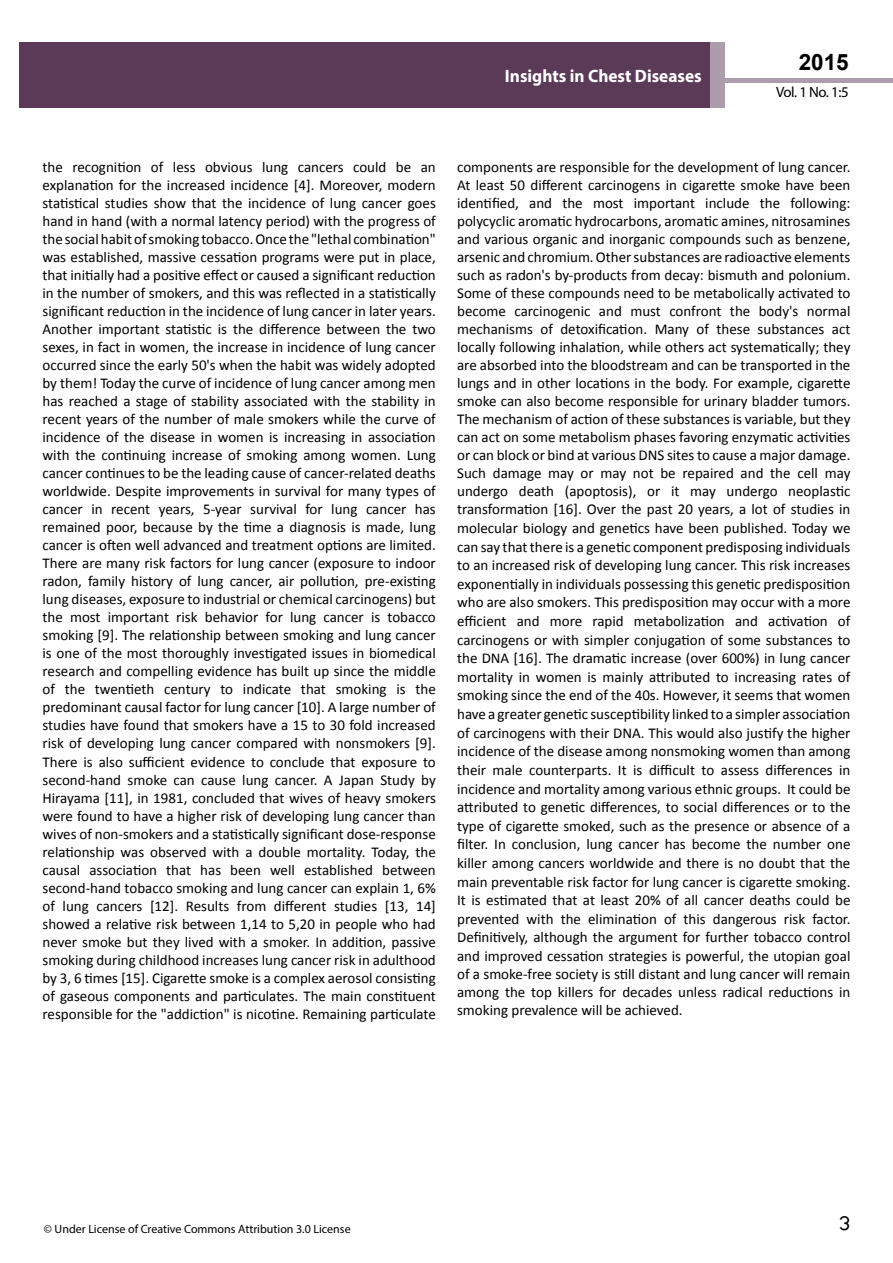
<style>
.page{position:relative;width:893px;height:1263px;background:#fff}
.page>*{position:absolute;margin:0;border:0;box-sizing:border-box;transform-origin:0 0}
.t1{font:25.5px "Tunga";color:#000}
.t2{font:700 22.5px "Arial";color:#000}
.t3{font:700 18px "Myriad Pro";color:#fff;scale:.96 1}
.t4{font:15px/18px "Calibri";color:#000;text-align:justify}
.t5{font:14.85px "Myriad Pro";color:#000}
.t6{font:12px "Myriad Pro";color:#000}
</style>
<div class="page">
<hr style="left:725px;top:78px;width:168px;height:4px;background:#ad9cab">
<div style="left:709px;top:42px;width:16px;height:66px;background:#ad9cab"></div>
<div style="left:19px;top:42px;width:690px;height:66px;background:#5b3a57"></div>
<p class="t3" style="left:505px;top:64px;width:206px">Insights in Chest Diseases</p>
<p class="t3" style="left:585px;top:74px;width:128px">ISSN 1698-9465</p>
<h2 class="t2" style="left:799px;top:47px;width:52px">2015</h2>
<p class="t5" style="left:776px;top:83px;width:74px">Vol. 1 No. 1:5</p>
<p class="t4" style="left:43px;top:158px;width:395px">the recognition of less obvious lung cancers could be an explanation for the increased incidence [4]. Moreover, modern statistical studies show that the incidence of lung cancer goes hand in hand (with a normal latency period) with the progress of the social habit of smoking tobacco. Once the "lethal combination" was established, massive cessation programs were put in place, that initially had a positive effect or caused a significant reduction in the number of smokers, and this was reflected in a statistically significant reduction in the incidence of lung cancer in later years.<br>Another important statistic is the difference between the two sexes, in fact in women, the increase in incidence of lung cancer occurred since the early 50's when the habit was widely adopted by them! Today the curve of incidence of lung cancer among men has reached a stage of stability associated with the stability in recent years of the number of male smokers while the curve of incidence of the disease in women is increasing in association with the continuing increase of smoking among women. Lung cancer continues to be the leading cause of cancer-related deaths worldwide. Despite improvements in survival for many types of cancer in recent years, 5-year survival for lung cancer has remained poor, because by the time a diagnosis is made, lung cancer is often well advanced and treatment options are limited.<br>There are many risk factors for lung cancer (exposure to indoor radon, family history of lung cancer, air pollution, pre-existing lung diseases, exposure to industrial or chemical carcinogens) but the most important risk behavior for lung cancer is tobacco smoking [9]. The relationship between smoking and lung cancer is one of the most thoroughly investigated issues in biomedical research and compelling evidence has built up since the middle of the twentieth century to indicate that smoking is the predominant causal factor for lung cancer [10]. A large number of studies have found that smokers have a 15 to 30 fold increased risk of developing lung cancer compared with nonsmokers [9].<br>There is also sufficient evidence to conclude that exposure to second-hand smoke can cause lung cancer. A Japan Study by Hirayama [11], in 1981, concluded that wives of heavy smokers were found to have a higher risk of developing lung cancer than wives of non-smokers and a statistically significant dose-response relationship was observed with a double mortality. Today, the causal association that has been well established between second-hand tobacco smoking and lung cancer can explain 1, 6% of lung cancers [12]. Results from different studies [13, 14] showed a relative risk between 1,14 to 5,20 in people who had never smoke but they lived with a smoker. In addition, passive smoking during childhood increases lung cancer risk in adulthood by 3, 6 times [15]. Cigarette smoke is a complex aerosol consisting of gaseous components and particulates. The main constituent responsible for the "addiction" is nicotine. Remaining particulate</p>
<p class="t4" style="left:457px;top:158px;width:395px">components are responsible for the development of lung cancer.<br>At least 50 different carcinogens in cigarette smoke have been identified, and the most important include the following: polycyclic aromatic hydrocarbons, aromatic amines, nitrosamines and various organic and inorganic compounds such as benzene, arsenic and chromium. Other substances are radioactive elements such as radon's by-products from decay: bismuth and polonium.<br>Some of these compounds need to be metabolically activated to become carcinogenic and must confront the body's normal mechanisms of detoxification. Many of these substances act locally following inhalation, while others act systematically; they are absorbed into the bloodstream and can be transported in the lungs and in other locations in the body. For example, cigarette smoke can also become responsible for urinary bladder tumors.<br>The mechanism of action of these substances is variable, but they can act on some metabolism phases favoring enzymatic activities or can block or bind at various DNS sites to cause a major damage.<br>Such damage may or may not be repaired and the cell may undergo death (apoptosis), or it may undergo neoplastic transformation [16]. Over the past 20 years, a lot of studies in molecular biology and genetics have been published. Today we can say that there is a genetic component predisposing individuals to an increased risk of developing lung cancer. This risk increases exponentially in individuals possessing this genetic predisposition who are also smokers. This predisposition may occur with a more efficient and more rapid metabolization and activation of carcinogens or with simpler conjugation of some substances to the DNA [16]. The dramatic increase (over 600%) in lung cancer mortality in women is mainly attributed to increasing rates of smoking since the end of the 40s. However, it seems that women have a greater genetic susceptibility linked to a simpler association of carcinogens with their DNA. This would also justify the higher incidence of the disease among nonsmoking women than among their male counterparts. It is difficult to assess differences in incidence and mortality among various ethnic groups. It could be attributed to genetic differences, to social differences or to the type of cigarette smoked, such as the presence or absence of a filter. In conclusion, lung cancer has become the number one killer among cancers worldwide and there is no doubt that the main preventable risk factor for lung cancer is cigarette smoking.<br>It is estimated that at least 20% of all cancer deaths could be prevented with the elimination of this dangerous risk factor.<br>Definitively, although the argument for further tobacco control and improved cessation strategies is powerful, the utopian goal of a smoke-free society is still distant and lung cancer will remain among the top killers for decades unless radical reductions in smoking prevalence will be achieved.</p>
<p class="t6" style="left:44px;top:1221px;width:308px">© Under License of Creative Commons Attribution 3.0 License</p>
<h1 class="t1" style="left:839px;top:1206px;width:13px">3</h1>
</div>
